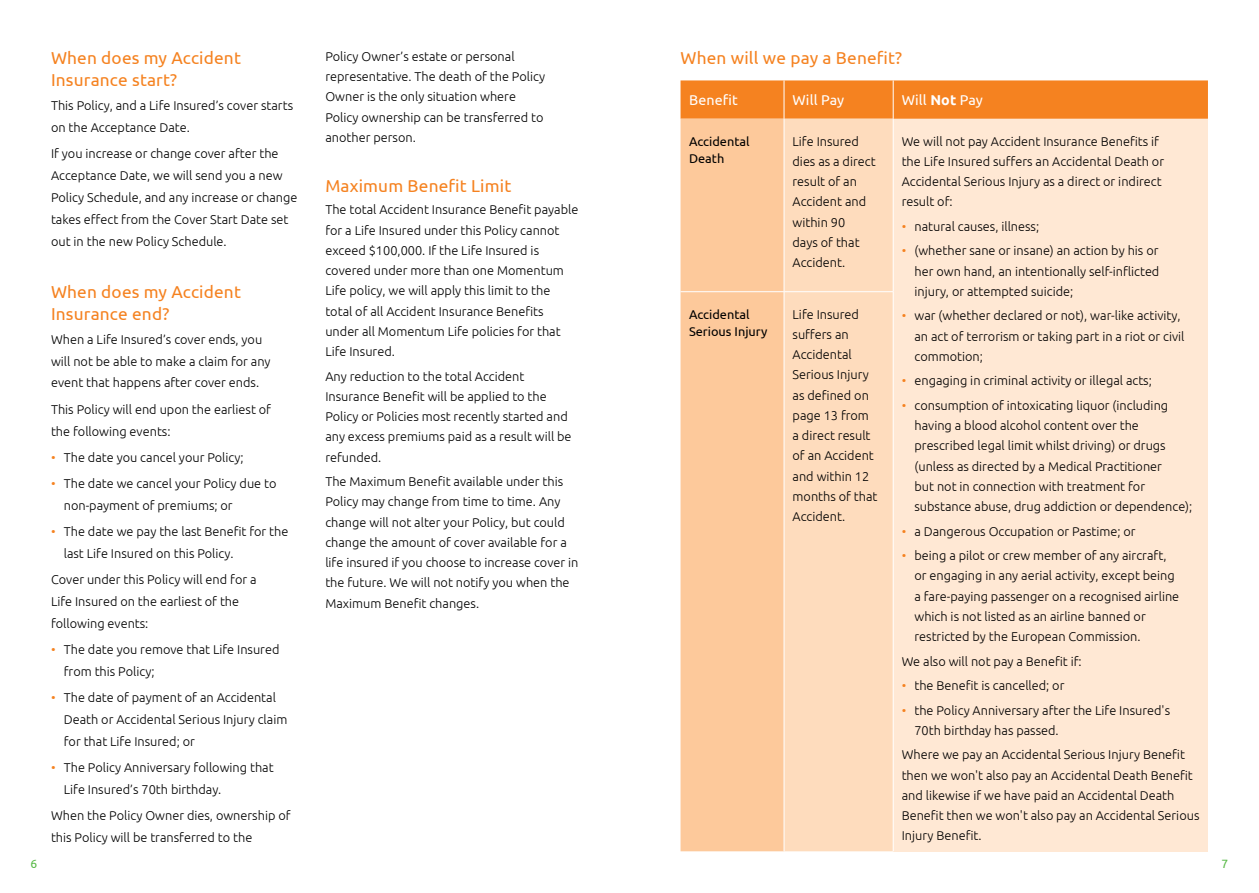
<style>
.page{position:relative;width:1259px;height:893px;background:#fff}
.page>*{position:absolute;margin:0;border:0;box-sizing:border-box;transform-origin:0 0}
.t1{font:17.25px/21.9px "Ubuntu";letter-spacing:.01em;color:#f58220}
.t2{font:14.25px "Ubuntu";letter-spacing:.01em;color:#fff}
.t3{font:300 12.75px/20.2px "Ubuntu";color:#000}
.t4{font:12.75px/17.2px "Ubuntu";color:#000}
.t5{font:12px "Ubuntu";color:#58b947}
.s1{color:#f58220}
.s2{font-weight:700}
</style>
<div class="page">
<div style="left:680px;top:80px;width:528px;height:39px;background:#f58220"></div>
<div style="left:680px;top:119px;width:103px;height:732px;background:#fdc99b"></div>
<div style="left:784px;top:119px;width:109px;height:732px;background:#fedcbd"></div>
<div style="left:893px;top:119px;width:315px;height:732px;background:#ffe8d4"></div>
<hr style="left:783px;top:80px;width:1px;height:39px;background:#fff">
<hr style="left:893px;top:80px;width:1px;height:39px;background:#fff">
<hr style="left:893px;top:119px;width:1px;height:172px;background:#fff">
<hr style="left:893px;top:292px;width:1px;height:559px;background:#fff">
<hr style="left:680px;top:291px;width:104px;height:1px;background:#fff">
<hr style="left:784px;top:291px;width:109px;height:1px;background:#fff">
<h1 class="t1" style="left:51px;top:47px;width:191px">When does my Accident<br>Insurance start?</h1>
<p class="t3" style="left:51px;top:95px;width:244px;line-height:21.9px">This Policy, and a Life Insured’s cover starts on the Acceptance Date.</p>
<p class="t3" style="left:51px;top:143px;width:248px;line-height:21.9px">If you increase or change cover after the Acceptance Date, we will send you a new Policy Schedule, and any increase or change takes effect from the Cover Start Date set out in the new Policy Schedule.</p>
<h1 class="t1" style="left:51px;top:280px;width:191px">When does my Accident<br>Insurance end?</h1>
<p class="t3" style="left:51px;top:328px;width:221px;line-height:21.9px">When a Life Insured’s cover ends, you will not be able to make a claim for any event that happens after cover ends.</p>
<p class="t3" style="left:51px;top:398px;width:221px;line-height:21.9px">This Policy will end upon the earliest of the following events:</p>
<p class="t3" style="left:51px;top:447px;width:194px"><span class="s1">•</span> The date you cancel your Policy;</p>
<p class="t3" style="left:64px;top:472px;width:214px;line-height:21.9px;text-indent:-13px"><span class="s1">•</span> The date we cancel your Policy due to non-payment of premiums; or</p>
<p class="t3" style="left:64px;top:520px;width:226px;line-height:21.9px;text-indent:-13px"><span class="s1">•</span> The date we pay the last Benefit for the last Life Insured on this Policy.</p>
<p class="t3" style="left:51px;top:568px;width:207px;line-height:21.9px">Cover under this Policy will end for a<br>Life Insured on the earliest of the following events:</p>
<p class="t3" style="left:64px;top:638px;width:217px;line-height:21.9px;text-indent:-13px"><span class="s1">•</span> The date you remove that Life Insured from this Policy;</p>
<p class="t3" style="left:64px;top:686px;width:225px;line-height:21.9px;text-indent:-13px"><span class="s1">•</span> The date of payment of an Accidental<br>Death or Accidental Serious Injury claim for that Life Insured; or</p>
<p class="t3" style="left:64px;top:756px;width:211px;line-height:21.9px;text-indent:-13px"><span class="s1">•</span> The Policy Anniversary following that<br>Life Insured’s 70th birthday.</p>
<p class="t3" style="left:51px;top:804px;width:241px;line-height:21.9px">When the Policy Owner dies, ownership of this Policy will be transferred to the</p>
<p class="t3" style="left:325px;top:46px;width:221px">Policy Owner’s estate or personal representative. The death of the Policy<br>Owner is the only situation where<br>Policy ownership can be transferred to another person.</p>
<h1 class="t1" style="left:325px;top:174px;width:187px">Maximum Benefit Limit</h1>
<p class="t3" style="left:325px;top:199px;width:254px">The total Accident Insurance Benefit payable for a Life Insured under this Policy cannot exceed $100,000. If the Life Insured is covered under more than one Momentum Life policy, we will apply this limit to the total of all Accident Insurance Benefits under all Momentum Life policies for that Life Insured.</p>
<p class="t3" style="left:325px;top:366px;width:248px">Any reduction to the total Accident Insurance Benefit will be applied to the Policy or Policies most recently started and any excess premiums paid as a result will be refunded.</p>
<p class="t3" style="left:325px;top:471px;width:254px">The Maximum Benefit available under this Policy may change from time to time. Any change will not alter your Policy, but could change the amount of cover available for a life insured if you choose to increase cover in the future. We will not notify you when the Maximum Benefit changes.</p>
<h1 class="t1" style="left:680px;top:47px;width:223px">When will we pay a Benefit?</h1>
<p class="t2" style="left:689px;top:91px;width:50px">Benefit</p>
<p class="t2" style="left:792px;top:91px;width:53px">Will Pay</p>
<p class="t2" style="left:901px;top:91px;width:83px">Will <span class="s2">Not</span> Pay</p>
<p class="t4" style="left:689px;top:132px;width:62px">Accidental<br>Death</p>
<p class="t3" style="left:792px;top:131px;width:85px">Life Insured dies as a direct result of an<br>Accident and within 90<br>days of that<br>Accident.</p>
<p class="t3" style="left:901px;top:131px;width:264px">We will not pay Accident Insurance Benefits if the Life Insured suffers an Accidental Death or Accidental Serious Injury as a direct or indirect result of:</p>
<p class="t3" style="left:901px;top:216px;width:139px"><span class="s1">•</span> natural causes, illness;</p>
<p class="t3" style="left:914px;top:240px;width:246px;text-align:justify;text-indent:-13px"><span class="s1">•</span> (whether sane or insane) an action by his or her own hand, an intentionally self-inflicted injury, or attempted suicide;</p>
<p class="t3" style="left:914px;top:305px;width:271px;text-indent:-13px"><span class="s1">•</span> war (whether declared or not), war-like activity, an act of terrorism or taking part in a riot or civil commotion;</p>
<p class="t3" style="left:901px;top:370px;width:252px"><span class="s1">•</span> engaging in criminal activity or illegal acts;</p>
<p class="t3" style="left:914px;top:395px;width:279px;text-indent:-13px"><span class="s1">•</span> consumption of intoxicating liquor (including having a blood alcohol content over the prescribed legal limit whilst driving) or drugs (unless as directed by a Medical Practitioner<br>but not in connection with treatment for substance abuse, drug addiction or dependence);</p>
<p class="t3" style="left:901px;top:521px;width:235px"><span class="s1">•</span> a Dangerous Occupation or Pastime; or</p>
<p class="t3" style="left:914px;top:545px;width:266px;text-indent:-13px"><span class="s1">•</span> being a pilot or crew member of any aircraft, or engaging in any aerial activity, except being a fare-paying passenger on a recognised airline which is not listed as an airline banned or restricted by the European Commission.</p>
<p class="t3" style="left:901px;top:651px;width:181px">We also will not pay a Benefit if:</p>
<p class="t3" style="left:901px;top:675px;width:164px"><span class="s1">•</span> the Benefit is cancelled; or</p>
<p class="t3" style="left:914px;top:700px;width:257px;text-indent:-13px"><span class="s1">•</span> the Policy Anniversary after the Life Insured's<br>70th birthday has passed.</p>
<p class="t3" style="left:901px;top:744px;width:299px">Where we pay an Accidental Serious Injury Benefit then we won't also pay an Accidental Death Benefit and likewise if we have paid an Accidental Death Benefit then we won't also pay an Accidental Serious Injury Benefit.</p>
<p class="t4" style="left:689px;top:305px;width:80px">Accidental<br>Serious Injury</p>
<p class="t3" style="left:792px;top:304px;width:86px">Life Insured suffers an<br>Accidental<br>Serious Injury as defined on page 13 from a direct result of an Accident and within 12 months of that<br>Accident.</p>
<p class="t5" style="left:31px;top:856px;width:8px">6</p>
<p class="t5" style="left:1221px;top:856px;width:8px">7</p>
</div>
